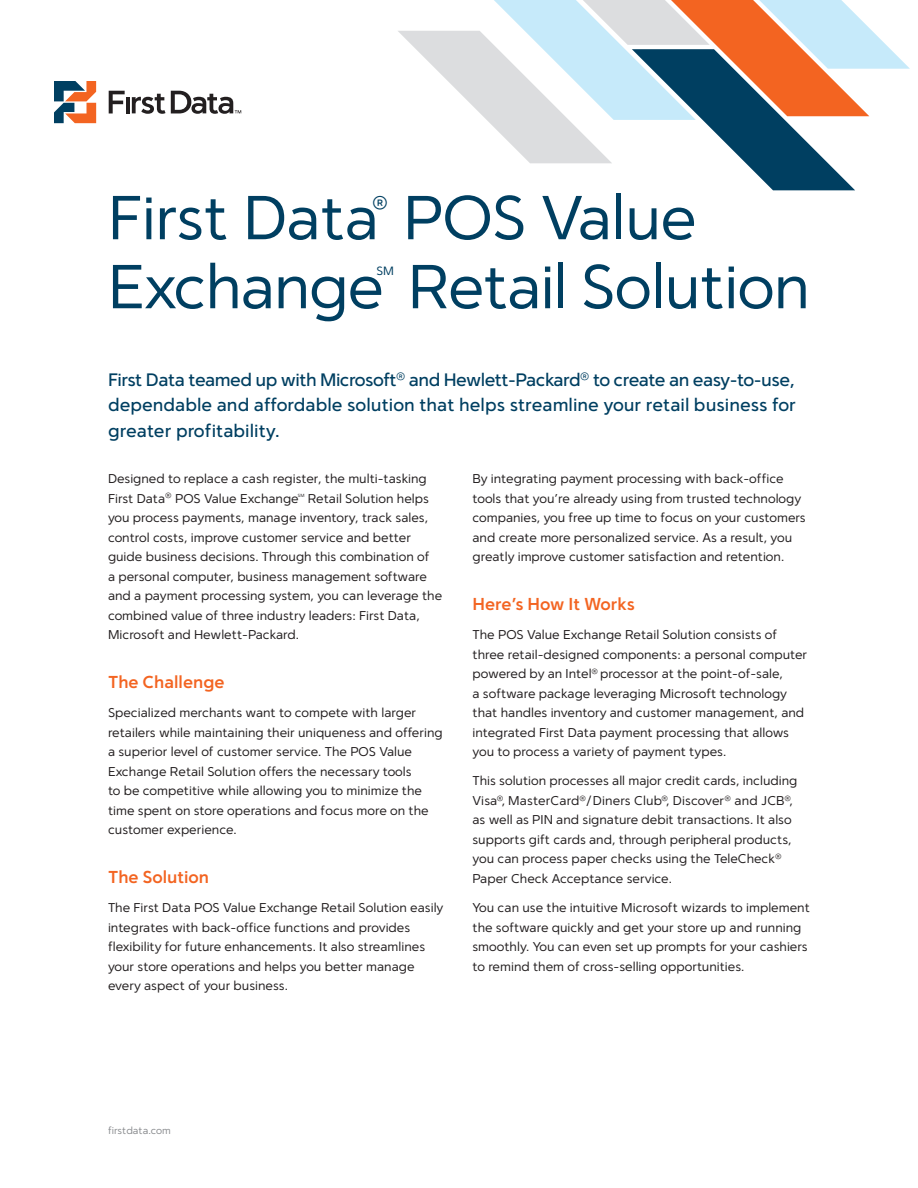
<style>
.page{position:relative;width:918px;height:1188px;background:#fff}
.page>*{position:absolute;margin:0;border:0;box-sizing:border-box;transform-origin:0 0}
.Headline_Front{font:61.8px "Simple Sans";letter-spacing:-.01em;color:#003f61}
.Intro{font:500 18px/25.5px "Simple Sans";color:#003f61;text-align:justify}
.Headline_Front-2{font:18px "Simple Sans";color:#003f61}
.Subhead{font:700 17.25px "Simple Sans";color:#f36421}
.Body{font:12.75px/19.5px "Simple Sans";color:#231f20}
.Headline_Front-3{font:12px "Simple Sans";color:#003f61}
.Body-2{font:10.2px "Simple Sans";color:#8a8c8f}
.Body-3{font:4.5px "Simple Sans";color:#231f20}
</style>
<div class="page">
<svg style="left:54px;top:81px;width:42px;height:42px"></svg>
<hr style="left:126px;top:97px;width:4px;height:16px;background:#231f20">
<svg style="left:109px;top:91px;width:16px;height:22px"></svg>
<svg style="left:132px;top:91px;width:109px;height:23px"></svg>
<svg style="left:398px;top:0;width:512px;height:190px"></svg>
<p class="Headline_Front" style="left:108px;top:181px;width:590px">First Data POS Value</p>
<p class="Headline_Front-2" style="left:372px;top:192px;width:17px">®</p>
<p class="Headline_Front" style="left:108px;top:250px;width:703px">Exchange Retail Solution</p>
<p class="Headline_Front-3" style="left:377px;top:264px;width:19px">SM</p>
<p class="Intro" style="left:108px;top:366px;width:689px">First Data teamed up with Microsoft<sup>®</sup> and Hewlett-Packard<sup>®</sup> to create an easy-to-use, dependable and affordable solution that helps streamline your retail business for greater profitability.</p>
<p class="Body" style="left:108px;top:469px;width:320px">Designed to replace a cash register, the multi-tasking<br>First Data<sup>®</sup> POS Value Exchange</p>
<p class="Body" style="left:108px;top:488px;width:336px;text-indent:200px">Retail Solution helps you process payments, manage inventory, track sales, control costs, improve customer service and better guide business decisions. Through this combination of<br>a personal computer, business management software and a payment processing system, you can leverage the combined value of three industry leaders: First Data, Microsoft and Hewlett-Packard.</p>
<p class="Subhead" style="left:108px;top:671px;width:118px">The Challenge</p>
<p class="Body" style="left:108px;top:703px;width:336px">Specialized merchants want to compete with larger retailers while maintaining their uniqueness and offering a superior level of customer service. The POS Value Exchange Retail Solution offers the necessary tools<br>to be competitive while allowing you to minimize the time spent on store operations and focus more on the customer experience.</p>
<p class="Subhead" style="left:108px;top:866px;width:103px">The Solution</p>
<p class="Body" style="left:108px;top:898px;width:337px">The First Data POS Value Exchange Retail Solution easily integrates with back-office functions and provides flexibility for future enhancements. It also streamlines your store operations and helps you better manage every aspect of your business.</p>
<p class="Body-3" style="left:298px;top:492px;width:8px">SM</p>
<p class="Body" style="left:472px;top:469px;width:335px">By integrating payment processing with back-office tools that you’re already using from trusted technology companies, you free up time to focus on your customers and create more personalized service. As a result, you greatly improve customer satisfaction and retention.</p>
<p class="Subhead" style="left:472px;top:593px;width:164px">Here’s How It Works</p>
<p class="Body" style="left:472px;top:625px;width:336px">The POS Value Exchange Retail Solution consists of three retail-designed components: a personal computer powered by an Intel<sup>®</sup> processor at the point-of-sale,<br>a software package leveraging Microsoft technology that handles inventory and customer management, and integrated First Data payment processing that allows you to process a variety of payment types.</p>
<p class="Body" style="left:472px;top:771px;width:327px">This solution processes all major credit cards, including Visa<sup>®</sup>, MasterCard<sup>®</sup>/Diners Club<sup>®</sup>, Discover<sup>®</sup> and JCB<sup>®</sup>, as well as PIN and signature debit transactions. It also supports gift cards and, through peripheral products, you can process paper checks using the TeleCheck<sup>® </sup>Paper Check Acceptance service.</p>
<p class="Body" style="left:472px;top:898px;width:339px">You can use the intuitive Microsoft wizards to implement the software quickly and get your store up and running smoothly. You can even set up prompts for your cashiers to remind them of cross-selling opportunities.</p>
<p class="Body-2" style="left:108px;top:1124px;width:64px">firstdata.com</p>
</div>
